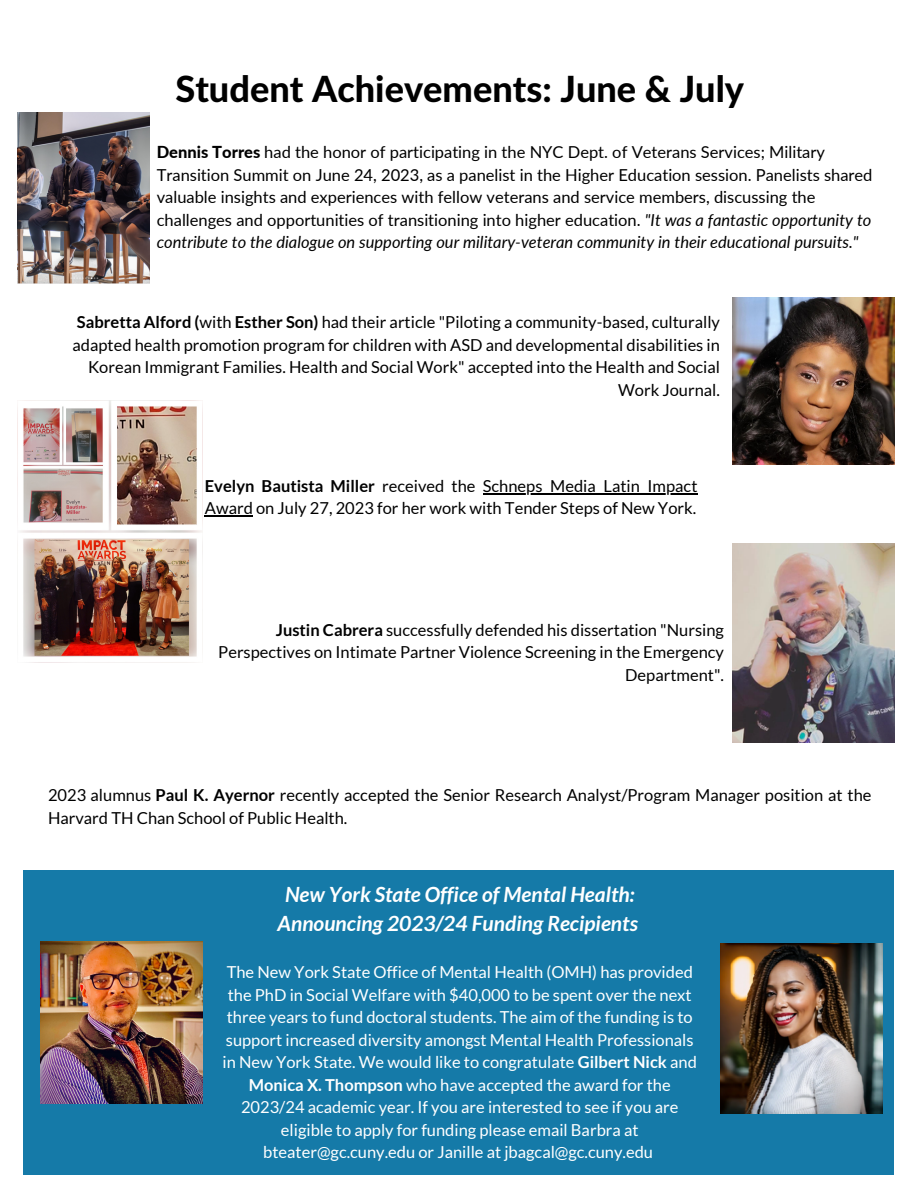
<style>
.page{position:relative;width:918px;height:1188px;background:#fff}
.page>*{position:absolute;margin:0;border:0;box-sizing:border-box;transform-origin:0 0}
.t1{font:800 36.15px "Lato Latin";color:#000}
.t2{font:italic 700 21px "Lato";color:#fff}
.t3{font:16.5px/22.5px "Lato";color:#000}
.t4{font:16.5px/22.5px "Lato";color:#fff;text-align:center}
.s1{font-weight:800}
.s2{font-style:italic}
.s3{font-weight:700}
</style>
<div class="page">
<div style="left:23px;top:870px;width:871px;height:305px;background:#157aa8"></div>
<img style="left:41px;top:941px;width:162px;height:162px">
<img style="left:720px;top:943px;width:162px;height:170px">
<img style="left:17px;top:113px;width:133px;height:171px">
<img style="left:17px;top:401px;width:186px;height:262px">
<img style="left:732px;top:544px;width:162px;height:199px">
<img style="left:732px;top:297px;width:162px;height:168px">
<hr style="left:483px;top:493px;width:214px;height:1px;background:#000">
<hr style="left:205px;top:516px;width:48px;height:1px;background:#000">
<p class="t1" style="left:175px;top:73px;width:570px">Student Achievements: June &amp; July</p>
<p class="t3" style="left:157px;top:141px;width:717px"><span class="s1">Dennis Torres</span> had the honor of participating in the NYC Dept. of Veterans Services; Military Transition Summit on June 24, 2023, as a panelist in the Higher Education session. Panelists shared valuable insights and experiences with fellow veterans and service members, discussing the challenges and opportunities of transitioning into higher education. <span class="s2">"It was a fantastic opportunity to contribute to the dialogue on supporting our military-veteran community in their educational pursuits."</span></p>
<p class="t3" style="left:73px;top:310px;width:649px;text-align:right"><span class="s3">Sabretta Alford (</span>with <span class="s3">Esther Son)</span> had their article "Piloting a community-based, culturally adapted health promotion program for children with ASD and developmental disabilities in Korean Immigrant Families. Health and Social Work" accepted into the Health and Social Work Journal.</p>
<p class="t3" style="left:205px;top:474px;width:494px"><span class="s3">Evelyn Bautista Miller</span> received the Schneps Media Latin Impact<br>Award on July 27, 2023 for her work with Tender Steps of New York.</p>
<p class="t3" style="left:218px;top:618px;width:507px;text-align:right"><span class="s3">Justin Cabrera</span> successfully defended his dissertation "Nursing<br>Perspectives on Intimate Partner Violence Screening in the Emergency<br>Department".</p>
<p class="t3" style="left:48px;top:784px;width:825px">2023 alumnus <span class="s3">Paul K. Ayernor</span> recently accepted the Senior Research Analyst/Program Manager position at the<br>Harvard TH Chan School of Public Health.</p>
<p class="t2" style="left:285px;top:881px;width:351px">New York State Office of Mental Health:</p>
<p class="t2" style="left:278px;top:910px;width:362px">Announcing 2023/24 Funding Recipients</p>
<p class="t4" style="left:223px;top:961px;width:476px">The New York State Office of Mental Health (OMH) has provided the PhD in Social Welfare with $40,000 to be spent over the next three years to fund doctoral students. The aim of the funding is to support increased diversity amongst Mental Health Professionals in New York State. We would like to congratulate <span class="s3">Gilbert Nick</span> and <span class="s3">Monica X. Thompson</span> who have accepted the award for the 2023/24 academic year. If you are interested to see if you are eligible to apply for funding please email Barbra at bteater@gc.cuny.edu or Janille at jbagcal@gc.cuny.edu</p>
</div>
